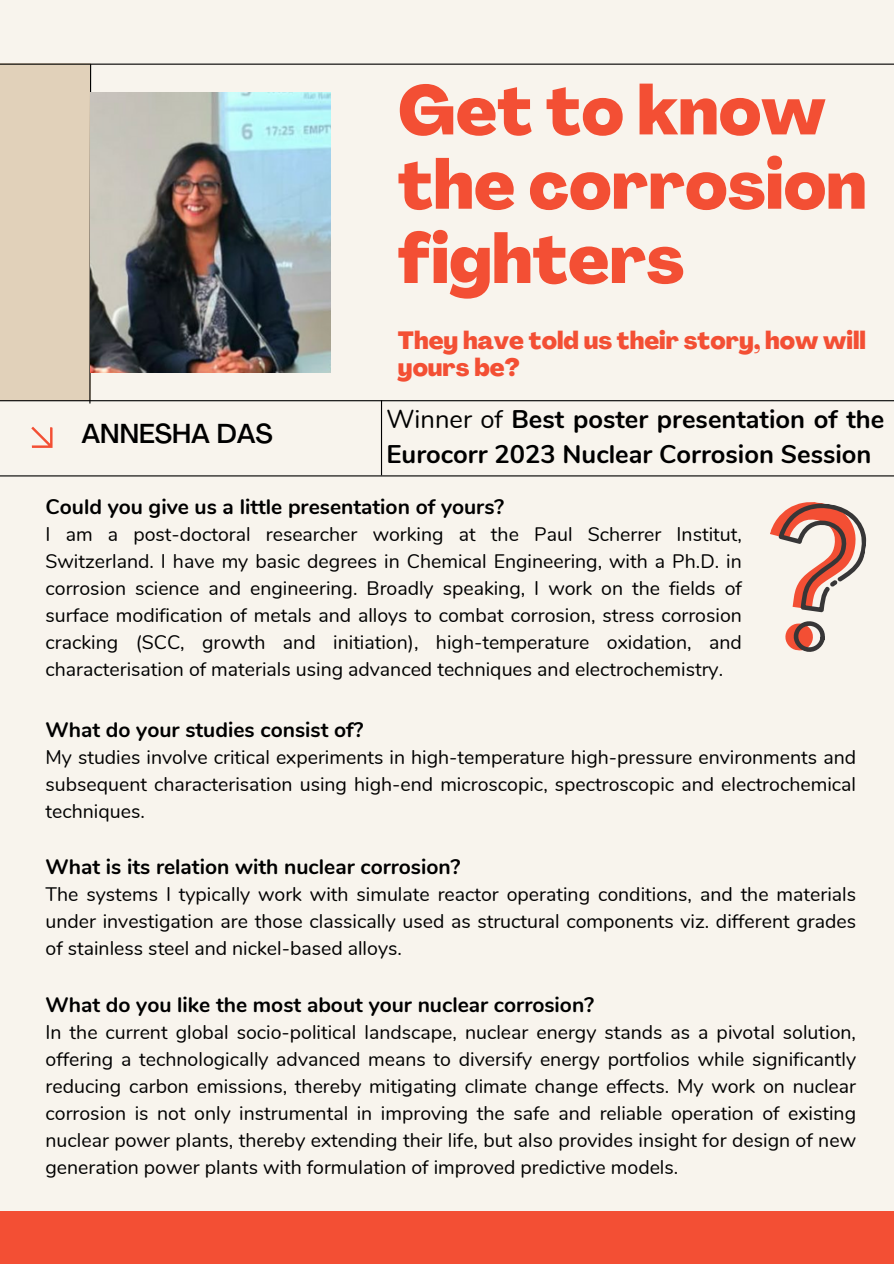
<style>
.page{position:relative;width:894px;height:1264px;background:#fff}
.page>*{position:absolute;margin:0;border:0;box-sizing:border-box;transform-origin:0 0}
.t1{font:800 68.1px/74.2px "Agrandir";color:#f34f34}
.t2{font:500 27px "Agrandir";color:#000}
.t3{font:700 25.5px/34.8px "Nunito";color:#000}
.t4{font:800 24.6px/27px "Agrandir";color:#f34f34}
.t5{font:700 21px "Nunito";color:#000}
.t6{font:19.5px/27px "Nunito";color:#000;text-align:justify}
.s1{font-weight:400}
</style>
<div class="page">
<div style="left:0;top:0;width:893px;height:1263px;background:#f8f4ed"></div>
<div style="left:0;top:64px;width:90px;height:337px;background:#e1d1ba"></div>
<hr style="left:0;top:64px;width:893px;height:1px;background:#000">
<hr style="left:0;top:400px;width:893px;height:1px;background:#000">
<hr style="left:0;top:475px;width:893px;height:1px;background:#000">
<svg style="left:89px;top:63px;width:3px;height:341px"></svg>
<svg style="left:31px;top:426px;width:22px;height:22px"></svg>
<div style="left:0;top:1211px;width:893px;height:52px;background:#f34f34"></div>
<hr style="left:381px;top:400px;width:1px;height:75px;background:#000">
<svg style="left:770px;top:502px;width:97px;height:150px"></svg>
<img style="left:91px;top:92px;width:239px;height:281px">
<p class="t2" style="left:81px;top:423px;width:193px">ANNESHA DAS</p>
<p class="t1" style="left:398px;top:80px;width:470px">Get to know the corrosion fighters</p>
<p class="t4" style="left:398px;top:330px;width:469px">They have told us their story, how will yours be?</p>
<p class="t3" style="left:386px;top:402px;width:499px"><span class="s1">Winner of</span> Best poster presentation of the<br>Eurocorr 2023 Nuclear Corrosion Session</p>
<p class="t5" style="left:45px;top:492px;width:460px">Could you give us a little presentation of yours?</p>
<p class="t6" style="left:45px;top:521px;width:697px">I am a post-doctoral researcher working at the Paul Scherrer Institut, Switzerland. I have my basic degrees in Chemical Engineering, with a Ph.D. in corrosion science and engineering. Broadly speaking, I work on the fields of surface modification of metals and alloys to combat corrosion, stress corrosion cracking (SCC, growth and initiation), high-temperature oxidation, and characterisation of materials using advanced techniques and electrochemistry.</p>
<h3 class="t5" style="left:45px;top:715px;width:319px">What do your studies consist of?</h3>
<p class="t6" style="left:45px;top:744px;width:811px">My studies involve critical experiments in high-temperature high-pressure environments and subsequent characterisation using high-end microscopic, spectroscopic and electrochemical techniques.</p>
<h4 class="t5" style="left:45px;top:853px;width:416px">What is its relation with nuclear corrosion?</h4>
<p class="t6" style="left:45px;top:881px;width:811px">The systems I typically work with simulate reactor operating conditions, and the materials under investigation are those classically used as structural components viz. different grades of stainless steel and nickel-based alloys.</p>
<h2 class="t5" style="left:45px;top:990px;width:550px">What do you like the most about your nuclear corrosion?</h2>
<p class="t6" style="left:45px;top:1018px;width:811px">In the current global socio-political landscape, nuclear energy stands as a pivotal solution, offering a technologically advanced means to diversify energy portfolios while significantly reducing carbon emissions, thereby mitigating climate change effects. My work on nuclear corrosion is not only instrumental in improving the safe and reliable operation of existing nuclear power plants, thereby extending their life, but also provides insight for design of new generation power plants with formulation of improved predictive models.</p>
</div>
